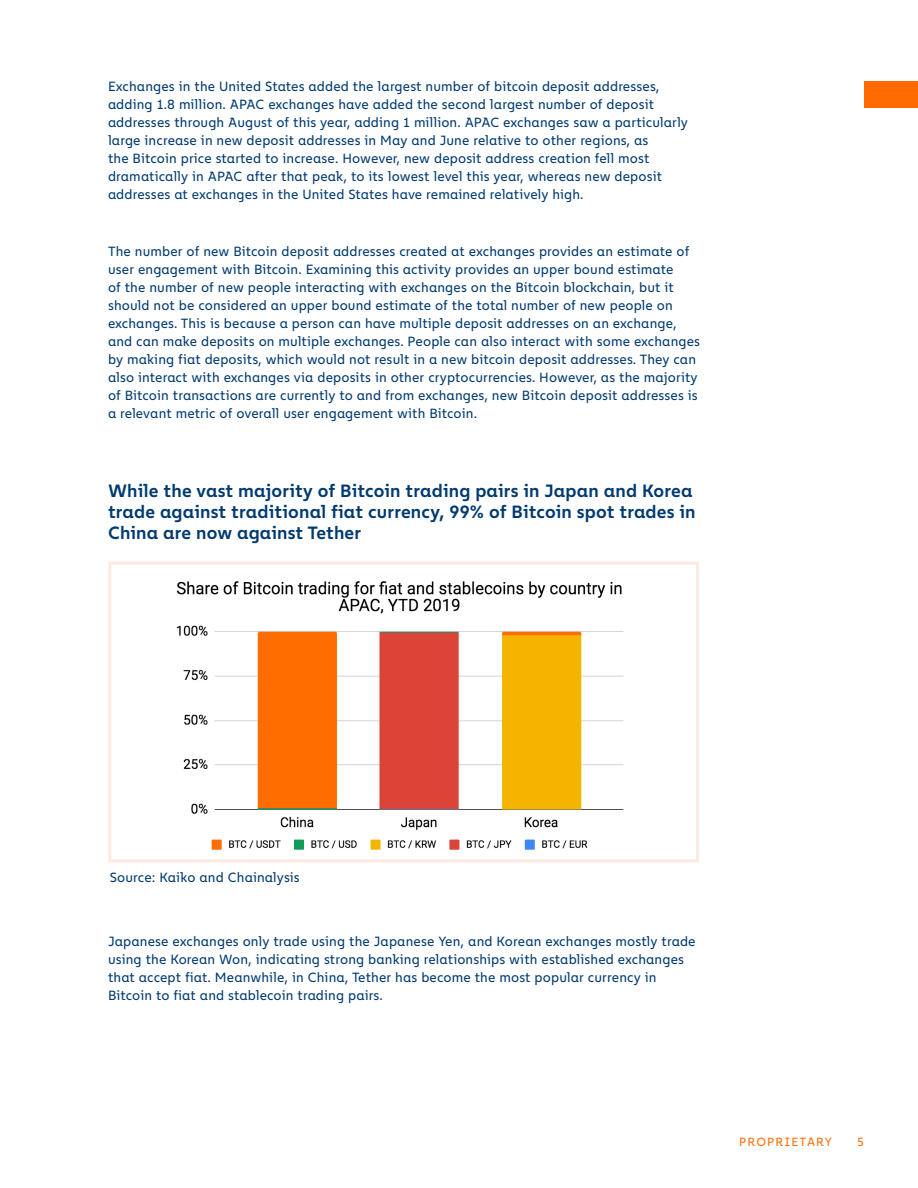
<style>
.page{position:relative;width:918px;height:1188px;background:#fff}
.page>*{position:absolute;margin:0;border:0;box-sizing:border-box;transform-origin:0 0}
.t1{font:700 18px/21px "Chainalysis";letter-spacing:.01em;color:#003a70}
.t2{font:13.5px/18px "Chainalysis";letter-spacing:.01em;color:#003a70}
.t3{font:12px "Chainalysis";letter-spacing:.1em;color:#ff6b00}
</style>
<div class="page">
<div style="left:864px;top:81px;width:54px;height:27px;background:#ff6b00"></div>
<img style="left:176px;top:581px;width:448px;height:269px">
<div style="left:108px;top:562px;width:591px;height:300px;border:3px solid #fee9df"></div>
<p class="t2" style="left:108px;top:76px;width:582px">Exchanges in the United States added the largest number of bitcoin deposit addresses, adding 1.8 million. APAC exchanges have added the second largest number of deposit addresses through August of this year, adding 1 million. APAC exchanges saw a particularly large increase in new deposit addresses in May and June relative to other regions, as<br>the Bitcoin price started to increase. However, new deposit address creation fell most dramatically in APAC after that peak, to its lowest level this year, whereas new deposit addresses at exchanges in the United States have remained relatively high.</p>
<p class="t2" style="left:108px;top:241px;width:594px">The number of new Bitcoin deposit addresses created at exchanges provides an estimate of user engagement with Bitcoin. Examining this activity provides an upper bound estimate<br>of the number of new people interacting with exchanges on the Bitcoin blockchain, but it should not be considered an upper bound estimate of the total number of new people on exchanges. This is because a person can have multiple deposit addresses on an exchange, and can make deposits on multiple exchanges. People can also interact with some exchanges by making fiat deposits, which would not result in a new bitcoin deposit addresses. They can also interact with exchanges via deposits in other cryptocurrencies. However, as the majority of Bitcoin transactions are currently to and from exchanges, new Bitcoin deposit addresses is a relevant metric of overall user engagement with Bitcoin.</p>
<h1 class="t1" style="left:108px;top:478px;width:589px">While the vast majority of Bitcoin trading pairs in Japan and Korea trade against traditional fiat currency, 99% of Bitcoin spot trades in<br>China are now against Tether</h1>
<p class="t2" style="left:110px;top:867px;width:192px">Source: Kaiko and Chainalysis</p>
<p class="t2" style="left:108px;top:931px;width:589px">Japanese exchanges only trade using the Japanese Yen, and Korean exchanges mostly trade using the Korean Won, indicating strong banking relationships with established exchanges that accept fiat. Meanwhile, in China, Tether has become the most popular currency in Bitcoin to fiat and stablecoin trading pairs.</p>
<p class="t3" style="left:739px;top:1132px;width:94px">PROPRIETARY</p>
<p class="t3" style="left:857px;top:1132px;width:8px">5</p>
</div>
